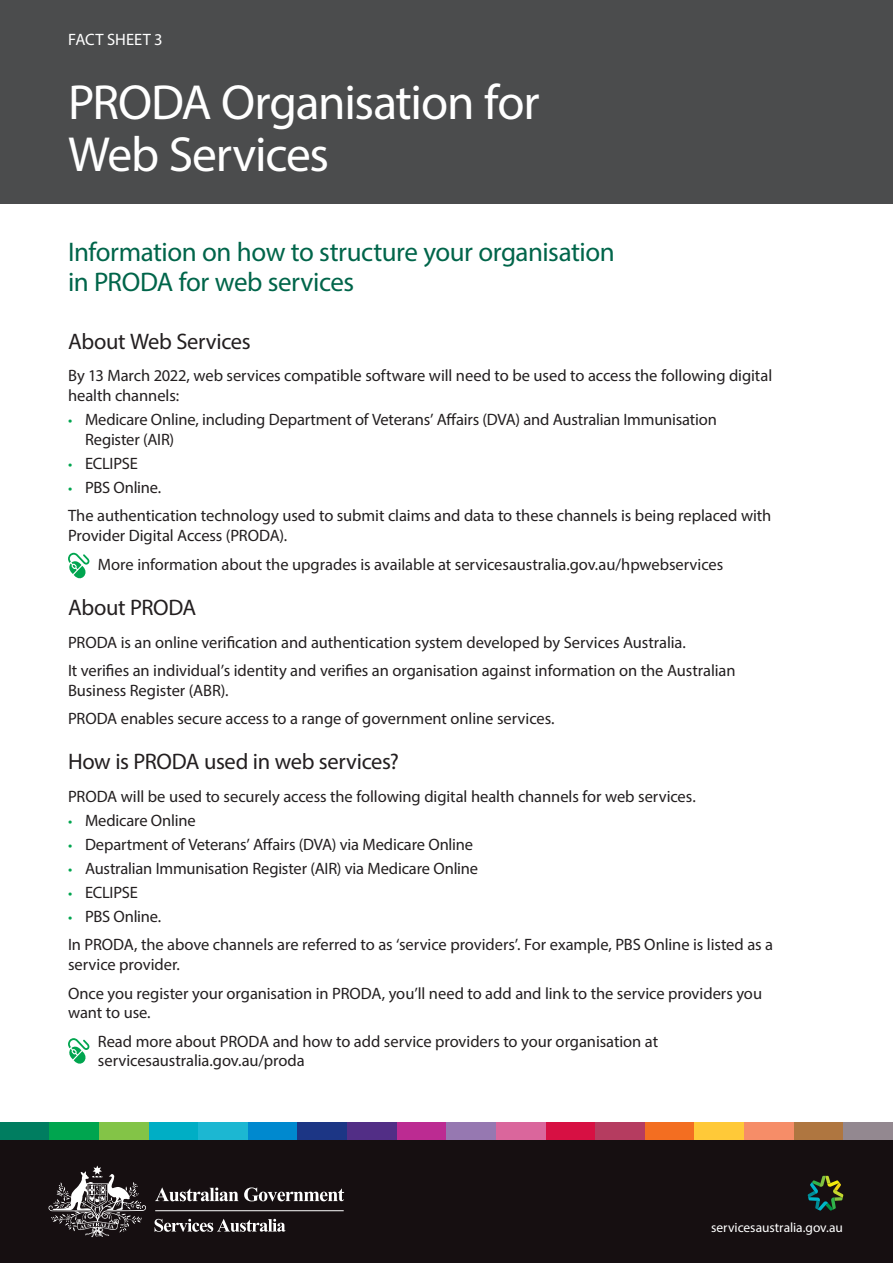
<style>
.page{position:relative;width:893px;height:1263px;background:#fff}
.page>*{position:absolute;margin:0;border:0;box-sizing:border-box;transform-origin:0 0}
.t1{font:49.5px/52.5px "Myriad Pro";letter-spacing:-.025em;color:#fff}
.t2{font:27px/30px "Myriad Pro";letter-spacing:-.02em;color:#00654a}
.t3{font:22.5px "Myriad Pro";letter-spacing:-.015em;color:#231f20}
.t4{font:16.5px/28.3px "Myriad Pro";letter-spacing:-.005em;color:#231f20}
.t5{font:16.5px "Myriad Pro";color:#fff}
.t6{font:13.5px "Myriad Pro";letter-spacing:-.005em;color:#fff}
.s1{font-size:15px;color:#00a54f}
</style>
<div class="page">
<div style="left:0;top:0;width:893px;height:204px;background:#4b4c4d"></div>
<div style="left:0;top:1140px;width:893px;height:123px;background:#160f11"></div>
<div style="left:0;top:1123px;width:50px;height:17px;background:#007d60"></div>
<div style="left:50px;top:1123px;width:49px;height:17px;background:#00a54f"></div>
<div style="left:99px;top:1123px;width:50px;height:17px;background:#83c447"></div>
<div style="left:149px;top:1123px;width:49px;height:17px;background:#00aec5"></div>
<div style="left:198px;top:1123px;width:50px;height:17px;background:#1cb7d2"></div>
<div style="left:248px;top:1123px;width:50px;height:17px;background:#0089cf"></div>
<div style="left:298px;top:1123px;width:49px;height:17px;background:#1c3685"></div>
<div style="left:347px;top:1123px;width:50px;height:17px;background:#522e86"></div>
<div style="left:397px;top:1123px;width:49px;height:17px;background:#bc2b92"></div>
<div style="left:446px;top:1123px;width:50px;height:17px;background:#9678b1"></div>
<div style="left:496px;top:1123px;width:50px;height:17px;background:#da669c"></div>
<div style="left:546px;top:1123px;width:49px;height:17px;background:#d71043"></div>
<div style="left:595px;top:1123px;width:50px;height:17px;background:#b53c60"></div>
<div style="left:645px;top:1123px;width:49px;height:17px;background:#f36e21"></div>
<div style="left:694px;top:1123px;width:50px;height:17px;background:#ffc938"></div>
<div style="left:744px;top:1123px;width:50px;height:17px;background:#f68d68"></div>
<div style="left:794px;top:1123px;width:49px;height:17px;background:#af7640"></div>
<div style="left:843px;top:1123px;width:50px;height:17px;background:#938890"></div>
<svg style="left:48px;top:1165px;width:98px;height:72px"></svg>
<hr style="left:155px;top:1210px;width:189px;height:1px;background:#fff">
<svg style="left:155px;top:1187px;width:189px;height:14px"></svg>
<svg style="left:155px;top:1219px;width:131px;height:13px"></svg>
<svg style="left:808px;top:1176px;width:35px;height:35px"></svg>
<svg style="left:68px;top:553px;width:21px;height:26px"></svg>
<svg style="left:68px;top:1038px;width:21px;height:26px"></svg>
<p class="t5" style="left:68px;top:29px;width:96px">FACT SHEET 3</p>
<h1 class="t1" style="left:68px;top:75px;width:473px">PRODA Organisation for<br>Web Services</h1>
<h2 class="t2" style="left:68px;top:236px;width:548px">Information on how to structure your organisation in PRODA for web services</h2>
<h3 class="t3" style="left:68px;top:327px;width:184px">About Web Services</h3>
<p class="t4" style="left:68px;top:365px;width:706px;line-height:19.8px">By 13 March 2022, web services compatible software will need to be used to access the following digital health channels:</p>
<p class="t4" style="left:85px;top:409px;width:633px;line-height:19.8px;text-indent:-17px"><span class="s1">•</span> Medicare Online, including Department of Veterans’ Affairs (DVA) and Australian Immunisation<br>Register (AIR)</p>
<p class="t4" style="left:68px;top:449px;width:71px"><span class="s1">•</span> ECLIPSE</p>
<p class="t4" style="left:68px;top:473px;width:705px"><span class="s1">•</span> PBS Online.<br>The authentication technology used to submit claims and data to these channels is being replaced with</p>
<p class="t4" style="left:98px;top:521px;width:627px;line-height:28.8px;text-indent:-30px">Provider Digital Access (PRODA).<br>More information about the upgrades is available at servicesaustralia.gov.au/hpwebservices</p>
<h3 class="t3" style="left:68px;top:594px;width:130px">About PRODA</h3>
<p class="t4" style="left:68px;top:628px;width:669px">PRODA is an online verification and authentication system developed by Services Australia.<br>It verifies an individual’s identity and verifies an organisation against information on the Australian</p>
<p class="t4" style="left:68px;top:676px;width:488px">Business Register (ABR).<br>PRODA enables secure access to a range of government online services.</p>
<h3 class="t3" style="left:68px;top:748px;width:332px">How is PRODA used in web services?</h3>
<p class="t4" style="left:68px;top:782px;width:629px">PRODA will be used to securely access the following digital health channels for web services.</p>
<p class="t4" style="left:68px;top:806px;width:129px"><span class="s1">•</span> Medicare Online</p>
<p class="t4" style="left:68px;top:830px;width:407px"><span class="s1">•</span> Department of Veterans’ Affairs (DVA) via Medicare Online</p>
<p class="t4" style="left:68px;top:854px;width:412px"><span class="s1">•</span> Australian Immunisation Register (AIR) via Medicare Online</p>
<p class="t4" style="left:68px;top:878px;width:71px"><span class="s1">•</span> ECLIPSE</p>
<p class="t4" style="left:68px;top:902px;width:707px"><span class="s1">•</span> PBS Online.<br>In PRODA, the above channels are referred to as ‘service providers’. For example, PBS Online is listed as a</p>
<p class="t4" style="left:68px;top:950px;width:695px">service provider.<br>Once you register your organisation in PRODA, you’ll need to add and link to the service providers you</p>
<p class="t4" style="left:98px;top:998px;width:562px;text-indent:-30px">want to use.<br>Read more about PRODA and how to add service providers to your organisation at</p>
<p class="t4" style="left:98px;top:1046px;width:208px">servicesaustralia.gov.au/proda</p>
<p class="t6" style="left:711px;top:1219px;width:133px">servicesaustralia.gov.au</p>
</div>
